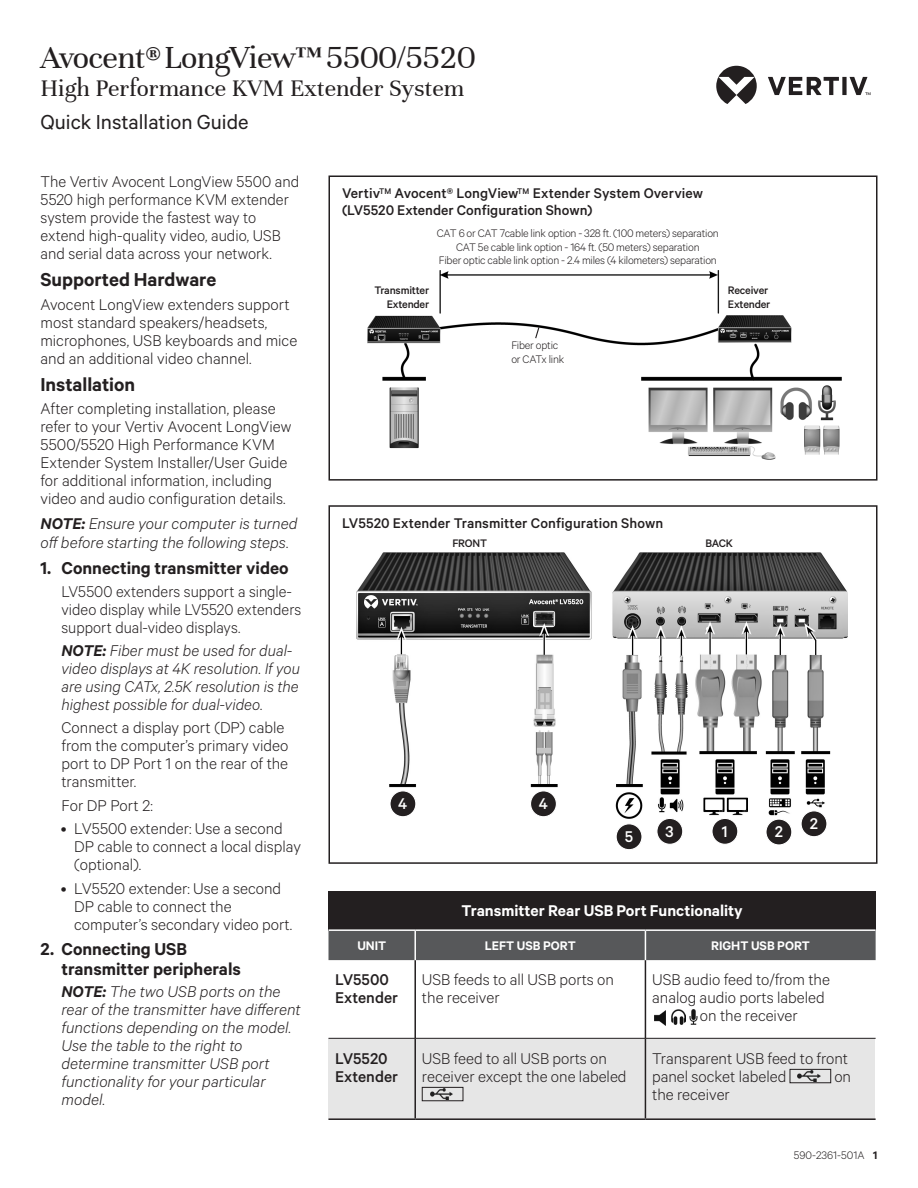
<style>
.page{position:relative;width:918px;height:1188px;background:#fff}
.page>*{position:absolute;margin:0;border:0;box-sizing:border-box;transform-origin:0 0}
.t1{font:34.5px "Unna";letter-spacing:-.02em;color:#231f20}
.t2{font:25.5px "Unna";color:#231f20}
.t3{font:19.5px "Calibre";color:#231f20}
.t4{font:600 18px "Calibre";color:#231f20}
.t5{font:600 16.5px/19.8px "Calibre";color:#231f20}
.t6{font:300 15px/18px "Calibre";color:#231f20}
.t7{font:italic 300 15px/18px "Calibre";color:#231f20}
.t8{font:600 15px "Calibre";color:#fff}
.t9{font:500 15px/18px "Calibre";color:#231f20}
.t10{font:500 15px "Calibre";color:#fff}
.t11{font:500 13.5px/16.5px "Calibre";color:#231f20}
.t12{font:600 12px "Calibre";color:#fff}
.t13{font:300 10.5px/13.5px "Calibre";letter-spacing:-.02em;color:#231f20;text-align:center}
.t14{font:500 10.5px/13.5px "Calibre";letter-spacing:-.02em;color:#231f20;text-align:right}
.t15{font:300 10.5px "Calibre";color:#231f20}
.s1{font-weight:600}
</style>
<div class="page">
<svg style="left:716px;top:66px;width:154px;height:38px"></svg>
<div style="left:328px;top:176px;width:550px;height:305px;border:2px solid #231f20"></div>
<img style="left:367px;top:271px;width:475px;height:188px">
<svg style="left:534px;top:326px;width:6px;height:14px"></svg>
<div style="left:328px;top:505px;width:550px;height:359px;border:2px solid #231f20"></div>
<div style="left:328px;top:891px;width:548px;height:39px;background:#231f20"></div>
<hr style="left:414px;top:960px;width:2px;height:78px;background:#231f20">
<hr style="left:645px;top:960px;width:1px;height:78px;background:#231f20">
<hr style="left:645px;top:1118px;width:231px;height:2px;background:#231f20">
<hr style="left:328px;top:929px;width:87px;height:2px;background:#fff">
<hr style="left:415px;top:929px;width:230px;height:2px;background:#fff">
<hr style="left:645px;top:929px;width:231px;height:2px;background:#fff">
<div style="left:328px;top:930px;width:548px;height:30px;background:#57585a"></div>
<hr style="left:328px;top:1038px;width:87px;height:1px;background:#231f20">
<hr style="left:415px;top:1038px;width:230px;height:1px;background:#231f20">
<hr style="left:645px;top:1038px;width:231px;height:1px;background:#231f20">
<img style="left:655px;top:1011px;width:11px;height:15px">
<img style="left:671px;top:1010px;width:14px;height:14px">
<img style="left:690px;top:1010px;width:8px;height:14px">
<div style="left:328px;top:1039px;width:547px;height:81px;background:#e6e6e6"></div>
<img style="left:357px;top:553px;width:490px;height:265px">
<div style="left:531px;top:791px;width:25px;height:26px;background:#231f20;border-radius:50%"></div>
<div style="left:530px;top:790px;width:27px;height:27px;border:1px solid #fff;border-radius:50%"></div>
<div style="left:616px;top:824px;width:26px;height:26px;background:#231f20;border-radius:50%"></div>
<div style="left:616px;top:823px;width:27px;height:27px;border:1px solid #fff;border-radius:50%"></div>
<div style="left:657px;top:818px;width:26px;height:26px;background:#231f20;border-radius:50%"></div>
<div style="left:656px;top:818px;width:27px;height:27px;border:1px solid #fff;border-radius:50%"></div>
<div style="left:712px;top:818px;width:26px;height:26px;background:#231f20;border-radius:50%"></div>
<div style="left:711px;top:818px;width:27px;height:27px;border:1px solid #fff;border-radius:50%"></div>
<div style="left:766px;top:819px;width:26px;height:26px;background:#231f20;border-radius:50%"></div>
<div style="left:765px;top:819px;width:27px;height:27px;border:1px solid #fff;border-radius:50%"></div>
<div style="left:801px;top:811px;width:26px;height:26px;background:#231f20;border-radius:50%"></div>
<div style="left:801px;top:810px;width:27px;height:27px;border:1px solid #fff;border-radius:50%"></div>
<div style="left:390px;top:791px;width:26px;height:26px;background:#231f20;border-radius:50%"></div>
<div style="left:389px;top:790px;width:27px;height:27px;border:1px solid #fff;border-radius:50%"></div>
<h1 class="t1" style="left:40px;top:37px;width:437px">Avocent® LongView™ 5500/5520</h1>
<h2 class="t2" style="left:40px;top:74px;width:425px">High Performance KVM Extender System</h2>
<h3 class="t3" style="left:40px;top:108px;width:210px">Quick Installation Guide</h3>
<p class="t6" style="left:40px;top:172px;width:260px">The Vertiv Avocent LongView 5500 and 5520 high performance KVM extender system provide the fastest way to extend high-quality video, audio, USB and serial data across your network.</p>
<p class="t4" style="left:40px;top:267px;width:177px">Supported Hardware</p>
<p class="t6" style="left:40px;top:294px;width:258px">Avocent LongView extenders support most standard speakers/headsets, microphones, USB keyboards and mice and an additional video channel.</p>
<p class="t4" style="left:40px;top:372px;width:96px">Installation</p>
<p class="t6" style="left:40px;top:399px;width:252px">After completing installation, please refer to your Vertiv Avocent LongView 5500/5520 High Performance KVM Extender System Installer/User Guide for additional information, including video and audio configuration details.</p>
<p class="t7" style="left:40px;top:514px;width:259px"><span class="s1">NOTE:</span> Ensure your computer is turned off before starting the following steps.</p>
<p class="t5" style="left:40px;top:558px;width:250px">1. Connecting transmitter video</p>
<p class="t6" style="left:61px;top:581px;width:241px">LV5500 extenders support a single&shy;video display while LV5520 extenders support dual-video displays.</p>
<p class="t7" style="left:61px;top:641px;width:240px"><span class="s1">NOTE:</span> Fiber must be used for dual&shy;video displays at 4K resolution. If you are using CATx, 2.5K resolution is the highest possible for dual-video.</p>
<p class="t6" style="left:61px;top:718px;width:229px">Connect a display port (DP) cable from the computer’s primary video port to DP Port 1 on the rear of the transmitter.</p>
<p class="t6" style="left:61px;top:796px;width:93px">For DP Port 2:</p>
<p class="t6" style="left:74px;top:819px;width:228px;text-indent:-14px">• LV5500 extender: Use a second<br>DP cable to connect a local display (optional).</p>
<p class="t6" style="left:74px;top:878px;width:220px;text-indent:-14px">• LV5520 extender: Use a second<br>DP cable to connect the computer’s secondary video port.</p>
<p class="t5" style="left:61px;top:938px;width:181px;text-indent:-21px">2. Connecting USB transmitter peripherals</p>
<p class="t7" style="left:61px;top:982px;width:241px"><span class="s1">NOTE:</span> The two USB ports on the rear of the transmitter have different functions depending on the model.<br>Use the table to the right to determine transmitter USB port functionality for your particular model.</p>
<p class="t11" style="left:342px;top:184px;width:363px">Vertiv<sup>TM</sup> Avocent® LongView<sup>TM</sup> Extender System Overview (LV5520 Extender Configuration Shown)</p>
<p class="t13" style="left:437px;top:226px;width:284px">CAT 6 or CAT 7cable link option - 328 ft. (100 meters) separation<br>CAT 5e cable link option - 164 ft. (50 meters) separation<br>Fiber optic cable link option - 2.4 miles (4 kilometers) separation</p>
<p class="t14" style="left:374px;top:283px;width:56px">Transmitter<br>Extender</p>
<p class="t14" style="left:728px;top:283px;width:44px;text-align:left">Receiver<br>Extender</p>
<p class="t13" style="left:511px;top:338px;width:54px;text-align:left">Fiber optic or CATx link</p>
<p class="t11" style="left:342px;top:514px;width:323px">LV5520 Extender Transmitter Configuration Shown</p>
<p class="t14" style="left:452px;top:536px;width:36px">FRONT</p>
<p class="t14" style="left:705px;top:536px;width:29px">BACK</p>
<p class="t10" style="left:398px;top:793px;width:11px">4</p>
<p class="t10" style="left:539px;top:793px;width:11px">4</p>
<p class="t10" style="left:625px;top:826px;width:10px">5</p>
<p class="t10" style="left:666px;top:821px;width:10px">3</p>
<p class="t10" style="left:722px;top:821px;width:7px">1</p>
<p class="t10" style="left:775px;top:822px;width:10px">2</p>
<p class="t8" style="left:461px;top:900px;width:283px">Transmitter Rear USB Port Functionality</p>
<p class="t10" style="left:810px;top:813px;width:10px">2</p>
<p class="t12" style="left:357px;top:937px;width:30px">UNIT</p>
<p class="t12" style="left:485px;top:937px;width:92px">LEFT USB PORT</p>
<p class="t12" style="left:711px;top:937px;width:100px">RIGHT USB PORT</p>
<p class="t9" style="left:335px;top:970px;width:64px">LV5500<br>Extender</p>
<p class="t6" style="left:422px;top:970px;width:193px">USB feeds to all USB ports on the receiver</p>
<p class="t6" style="left:652px;top:970px;width:179px">USB audio feed to/from the</p>
<p class="t6" style="left:652px;top:988px;width:174px">analog audio ports labeled</p>
<p class="t6" style="left:700px;top:1006px;width:99px">on the receiver</p>
<p class="t9" style="left:335px;top:1049px;width:64px">LV5520<br>Extender</p>
<p class="t6" style="left:422px;top:1048px;width:206px">USB feed to all USB ports on receiver except the one labeled</p>
<p class="t6" style="left:652px;top:1048px;width:197px">Transparent USB feed to front panel socket labeled</p>
<p class="t6" style="left:834px;top:1066px;width:18px">on</p>
<p class="t6" style="left:652px;top:1084px;width:79px">the receiver</p>
<p class="t15" style="left:794px;top:1149px;width:85px">590-2361-501A <span class="s1">1</span></p>
</div>
